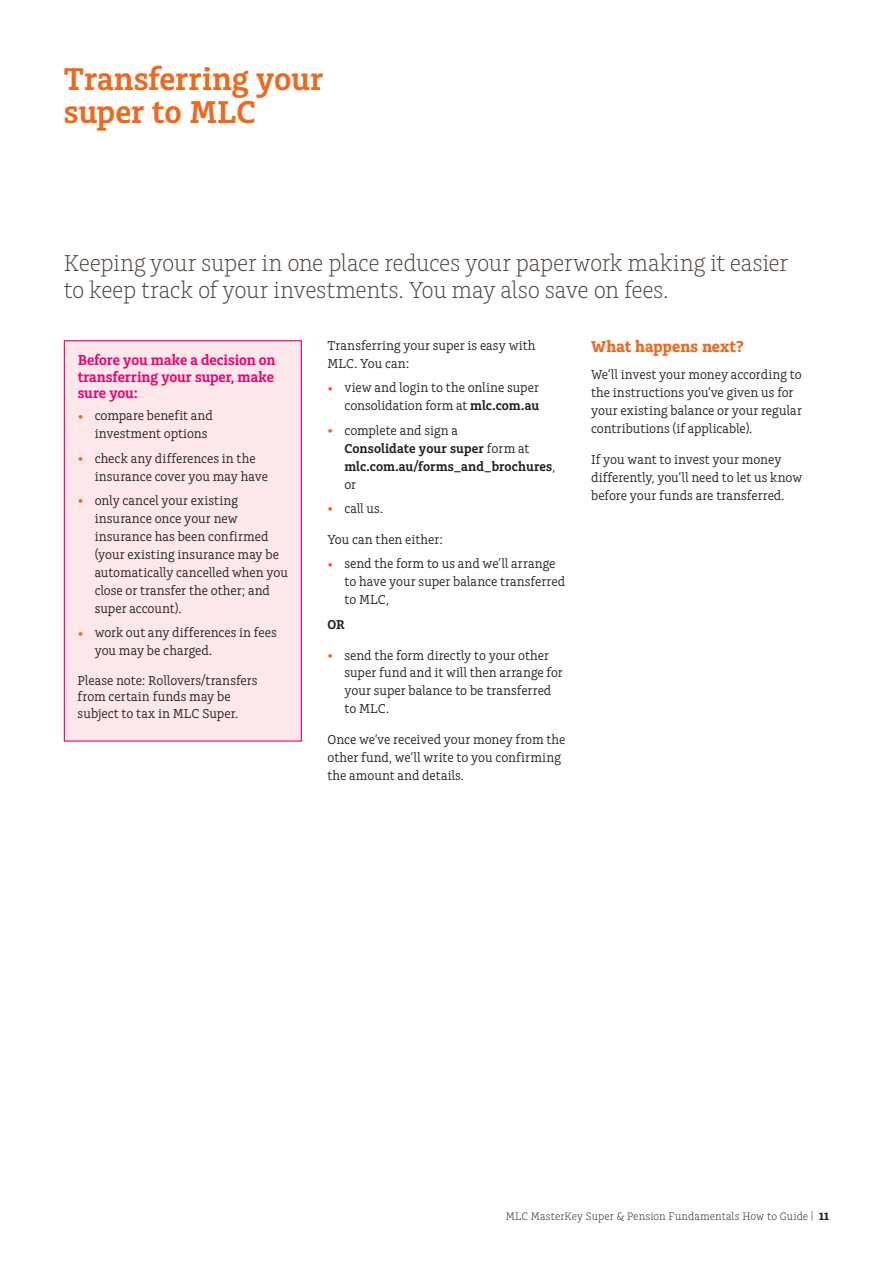
<style>
.page{position:relative;width:893px;height:1263px;background:#fff}
.page>*{position:absolute;margin:0;border:0;box-sizing:border-box;transform-origin:0 0}
.t1{font:600 33px/33px "Charlie Std";letter-spacing:-.005em;color:#ec6a20}
.t2{font:300 24px/27px "Charlie Std";letter-spacing:-.015em;color:#4d453f}
.t3{font:700 16.5px "Charlie Std";letter-spacing:.005em;color:#ec6a20}
.t4{font:600 15px/16.5px "Charlie Std";letter-spacing:-.005em;color:#e60272;text-align:justify}
.t5{font:13.5px/18px "Charlie Std";color:#231f20}
.t6{font:600 13.5px/18px "Charlie Std";letter-spacing:.005em;color:#231f20}
.t7{font:300 11.25px "Charlie Std";letter-spacing:.01em;color:#231f20}
.s1{font-size:18px;color:#ec6a20}
.s2{font-weight:600}
.s3{font-weight:400;font-size:18px;color:#ec6a20}
.s4{font-weight:400}
.s5{font-weight:700}
</style>
<div class="page">
<div style="left:64px;top:341px;width:237px;height:400px;background:#fce7eb"></div>
<div style="left:64px;top:340px;width:238px;height:402px;border:1px solid #e60272"></div>
<h1 class="t1" style="left:64px;top:63px;width:261px">Transferring your super to MLC</h1>
<h2 class="t2" style="left:64px;top:249px;width:726px">Keeping your super in one place reduces your paperwork making it easier to keep track of your investments. You may also save on fees.</h2>
<p class="t5" style="left:327px;top:337px;width:210px">Transferring your super is easy with<br>MLC. You can:</p>
<p class="t5" style="left:327px;top:379px;width:213px;text-align:right"><span class="s1">•</span> view and login to the online super consolidation form at <span class="s2">mlc.com.au</span></p>
<p class="t6" style="left:344px;top:421px;width:212px;text-indent:-17px"><span class="s3">•</span> <span class="s4">complete and sign a<br></span>Consolidate your super <span class="s4">form at </span>mlc.com.au/forms_and_brochures<span class="s4">, or</span></p>
<p class="t5" style="left:327px;top:500px;width:57px"><span class="s1">•</span> call us.</p>
<p class="t5" style="left:327px;top:531px;width:117px">You can then either:</p>
<p class="t5" style="left:344px;top:555px;width:222px;text-indent:-17px"><span class="s1">•</span> send the form to us and we’ll arrange to have your super balance transferred to MLC,</p>
<p class="t6" style="left:327px;top:615px;width:19px">OR</p>
<p class="t5" style="left:344px;top:646px;width:220px;text-indent:-17px"><span class="s1">•</span> send the form directly to your other super fund and it will then arrange for your super balance to be transferred to MLC.</p>
<p class="t5" style="left:327px;top:731px;width:240px">Once we’ve received your money from the other fund, we’ll write to you confirming the amount and details.</p>
<p class="t3" style="left:591px;top:337px;width:154px">What happens next?</p>
<p class="t5" style="left:591px;top:365px;width:212px">We’ll invest your money according to the instructions you’ve given us for your existing balance or your regular contributions (if applicable).</p>
<p class="t5" style="left:591px;top:450px;width:213px">If you want to invest your money differently, you’ll need to let us know before your funds are transferred.</p>
<p class="t4" style="left:78px;top:352px;width:199px">Before you make a decision on transferring your super, make sure you:</p>
<p class="t5" style="left:95px;top:407px;width:120px;text-indent:-17px"><span class="s1">•</span> compare benefit and investment options</p>
<p class="t5" style="left:95px;top:449px;width:175px;text-indent:-17px"><span class="s1">•</span> check any differences in the insurance cover you may have</p>
<p class="t5" style="left:95px;top:492px;width:195px;text-indent:-17px"><span class="s1">•</span> only cancel your existing insurance once your new insurance has been confirmed (your existing insurance may be automatically cancelled when you close or transfer the other; and super account).</p>
<p class="t5" style="left:95px;top:624px;width:184px;text-indent:-17px"><span class="s1">•</span> work out any differences in fees you may be charged.</p>
<p class="t5" style="left:78px;top:672px;width:181px;line-height:16.5px">Please note: Rollovers/transfers from certain funds may be subject to tax in MLC Super.</p>
<p class="t7" style="left:506px;top:1210px;width:325px">MLC MasterKey Super &amp; Pension Fundamentals How to Guide | <span class="s5">11</span></p>
</div>
